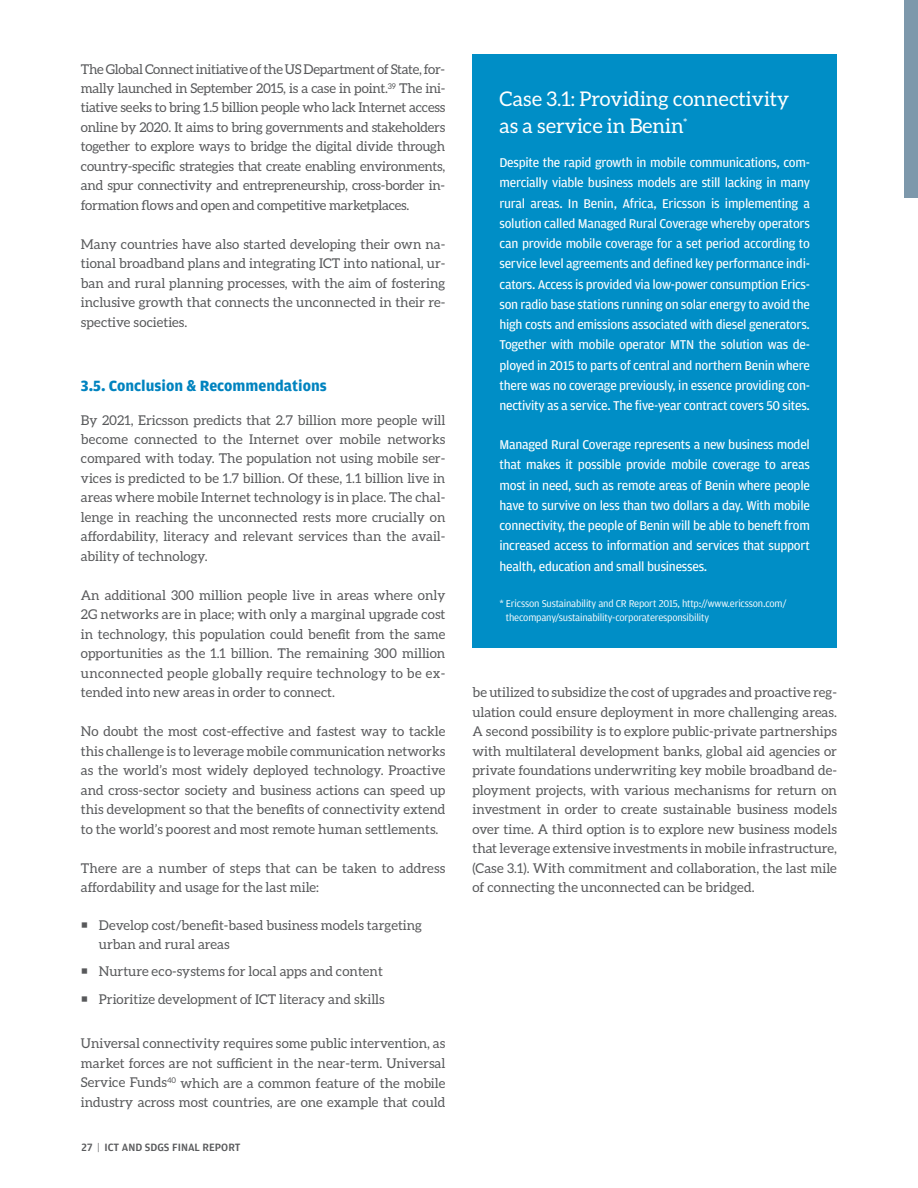
<style>
.page{position:relative;width:918px;height:1188px;background:#fff}
.page>*{position:absolute;margin:0;border:0;box-sizing:border-box;transform-origin:0 0}
.t1{font:20.25px/27px "Aleo";color:#fff}
.t2{font:700 15.75px "Amplitude";color:#0083bf}
.t3{font:13.5px/19.5px "Aleo";color:#58595b;text-align:justify}
.t4{font:13.5px/20.2px "Amplitude";letter-spacing:-.02em;color:#fff;text-align:justify}
.t5{font:500 11.25px "Amplitude";color:#58595b}
.t6{font:10.5px/13.5px "Amplitude";letter-spacing:-.02em;color:#fff}
.s1{font-weight:300}
</style>
<div class="page">
<div style="left:472px;top:54px;width:365px;height:594px;background:#008ec6"></div>
<div style="left:904px;top:0;width:14px;height:198px;background:#7d98ab"></div>
<p class="t3" style="left:81px;top:59px;width:366px">The Global Connect initiative of the US Department of State, for&shy;mally launched in September 2015, is a case in point.<sup>39</sup> The ini&shy;tiative seeks to bring 1.5 billion people who lack Internet access online by 2020. It aims to bring governments and stakeholders together to explore ways to bridge the digital divide through country-specific strategies that create enabling environments, and spur connectivity and entrepreneurship, cross-border in&shy;formation flows and open and competitive marketplaces.</p>
<p class="t3" style="left:81px;top:234px;width:366px">Many countries have also started developing their own na&shy;tional broadband plans and integrating ICT into national, ur&shy;ban and rural planning processes, with the aim of fostering inclusive growth that connects the unconnected in their re&shy;spective societies.</p>
<p class="t2" style="left:81px;top:377px;width:247px">3.5. Conclusion &amp; Recommendations</p>
<p class="t3" style="left:81px;top:410px;width:366px">By 2021, Ericsson predicts that 2.7 billion more people will become connected to the Internet over mobile networks compared with today. The population not using mobile ser&shy;vices is predicted to be 1.7 billion. Of these, 1.1 billion live in areas where mobile Internet technology is in place. The chal&shy;lenge in reaching the unconnected rests more crucially on affordability, literacy and relevant services than the avail&shy;ability of technology.</p>
<p class="t3" style="left:81px;top:585px;width:366px">An additional 300 million people live in areas where only 2G networks are in place; with only a marginal upgrade cost in technology, this population could benefit from the same opportunities as the 1.1 billion. The remaining 300 million unconnected people globally require technology to be ex&shy;tended into new areas in order to connect.</p>
<p class="t3" style="left:81px;top:722px;width:366px">No doubt the most cost-effective and fastest way to tackle this challenge is to leverage mobile communication networks as the world’s most widely deployed technology. Proactive and cross-sector society and business actions can speed up this development so that the benefits of connectivity extend to the world’s poorest and most remote human settlements.</p>
<p class="t3" style="left:81px;top:858px;width:366px">There are a number of steps that can be taken to address affordability and usage for the last mile:</p>
<p class="t3" style="left:99px;top:916px;width:325px;line-height:18.8px">Develop cost/benefit-based business models targeting urban and rural areas</p>
<p class="t3" style="left:99px;top:958px;width:287px;line-height:27.8px">Nurture eco-systems for local apps and content<br>Prioritize development of ICT literacy and skills</p>
<p class="t3" style="left:81px;top:1034px;width:366px">Universal connectivity requires some public intervention, as market forces are not sufficient in the near-term. Universal Service Funds<sup>40</sup> which are a common feature of the mobile industry across most countries, are one example that could</p>
<p class="t5" style="left:82px;top:1141px;width:160px">27 <span class="s1">|</span> ICT AND SDGS FINAL REPORT</p>
<h1 class="t1" style="left:500px;top:85px;width:291px">Case 3.1: Providing connectivity as a service in Benin<sup>*</sup></h1>
<p class="t4" style="left:500px;top:153px;width:312px">Despite the rapid growth in mobile communications, com&shy;mercially viable business models are still lacking in many rural areas. In Benin, Africa, Ericsson is implementing a solution called Managed Rural Coverage whereby operators can provide mobile coverage for a set period according to service level agreements and defined key performance indi&shy;cators. Access is provided via low-power consumption Erics&shy;son radio base stations running on solar energy to avoid the high costs and emissions associated with diesel generators.<br>Together with mobile operator MTN the solution was de&shy;ployed in 2015 to parts of central and northern Benin where there was no coverage previously, in essence providing con&shy;nectivity as a service. The five-year contract covers 50 sites.</p>
<p class="t4" style="left:500px;top:435px;width:312px">Managed Rural Coverage represents a new business model that makes it possible provide mobile coverage to areas most in need, such as remote areas of Benin where people have to survive on less than two dollars a day. With mobile connectivity, the people of Benin will be able to beneft from increased access to information and services that support health, education and small businesses.</p>
<p class="t6" style="left:506px;top:597px;width:282px;text-indent:-6px">* Ericsson Sustainability and CR Report 2015, http://www.ericsson.com/ thecompany/sustainability-corporateresponsibility</p>
<p class="t3" style="left:472px;top:683px;width:366px">be utilized to subsidize the cost of upgrades and proactive reg&shy;ulation could ensure deployment in more challenging areas.<br>A second possibility is to explore public-private partnerships with multilateral development banks, global aid agencies or private foundations underwriting key mobile broadband de&shy;ployment projects, with various mechanisms for return on investment in order to create sustainable business models over time. A third option is to explore new business models that leverage extensive investments in mobile infrastructure, (Case 3.1). With commitment and collaboration, the last mile of connecting the unconnected can be bridged.</p>
</div>
